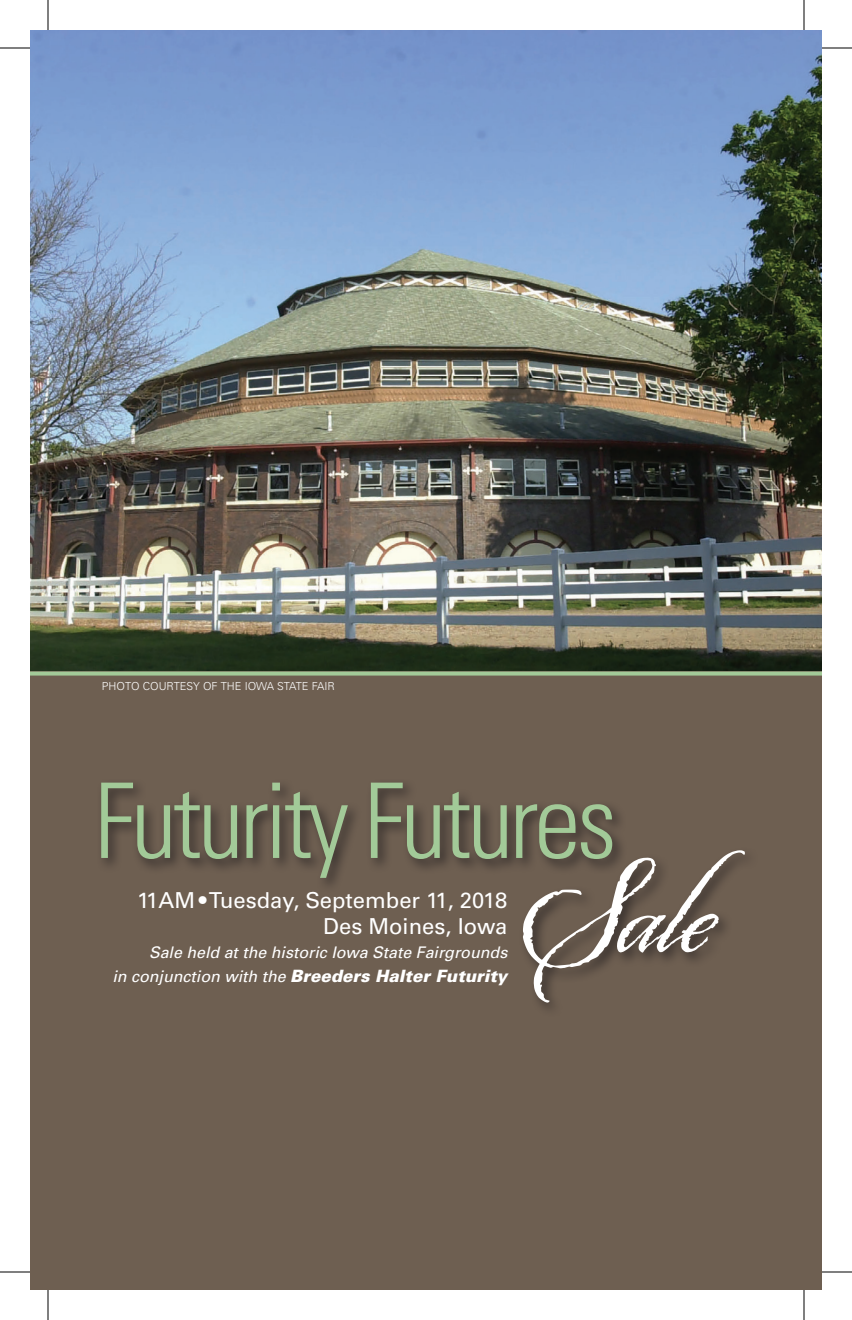
<style>
.page{position:relative;width:852px;height:1320px;background:#fff}
.page>*{position:absolute;margin:0;border:0;box-sizing:border-box;transform-origin:0 0}
.t1{font:134.2px "Origins";color:#fff}
.t2{font:300 condensed 104.4px "Univers";letter-spacing:-.04em;color:#a2ca98}
.t3{font:22px/26px "Univers";color:#fff;text-align:right}
.t4{font:italic 900 17px "Univers";color:#fff}
.t5{font:italic 16px "Univers";color:#fff}
.t6{font:300 11px "Univers";color:#fff}
.s1{font-weight:400;font-size:16px}
</style>
<div class="page">
<img style="left:30px;top:30px;width:792px;height:642px">
<div style="left:30px;top:672px;width:792px;height:618px;background:#6e5f51"></div>
<svg style="left:30px;top:672px;width:792px;height:4px;background:#9cbe90"></svg>
<div style="left:97px;top:777px;width:530px;height:116px;background:#231f20;opacity:.75"></div>
<div style="left:518px;top:846px;width:242px;height:172px;background:#231f20;opacity:.75"></div>
<hr style="left:0;top:48px;width:30px;height:1px;background:#000">
<hr style="left:822px;top:48px;width:30px;height:1px;background:#000">
<hr style="left:0;top:1272px;width:30px;height:1px;background:#000">
<hr style="left:822px;top:1272px;width:30px;height:1px;background:#000">
<hr style="left:48px;top:0;width:1px;height:30px;background:#000">
<hr style="left:48px;top:1290px;width:1px;height:30px;background:#000">
<hr style="left:804px;top:0;width:1px;height:30px;background:#000">
<hr style="left:804px;top:1290px;width:1px;height:30px;background:#000">
<p class="t6" style="left:102px;top:680px;width:235px">PHOTO COURTESY OF THE IOWA STATE FAIR</p>
<p class="t2" style="left:94px;top:758px;width:524px">Futurity Futures</p>
<p class="t1" style="left:519px;top:827px;width:199px">Sale</p>
<p class="t3" style="left:137px;top:887px;width:372px">11AM • Tuesday, September 11, 2018<br>Des Moines, Iowa</p>
<p class="t5" style="left:149px;top:943px;width:360px">Sale held at the historic Iowa State Fairgrounds</p>
<p class="t4" style="left:112px;top:965px;width:396px"><span class="s1">in conjunction with the</span> Breeders Halter Futurity</p>
</div>
